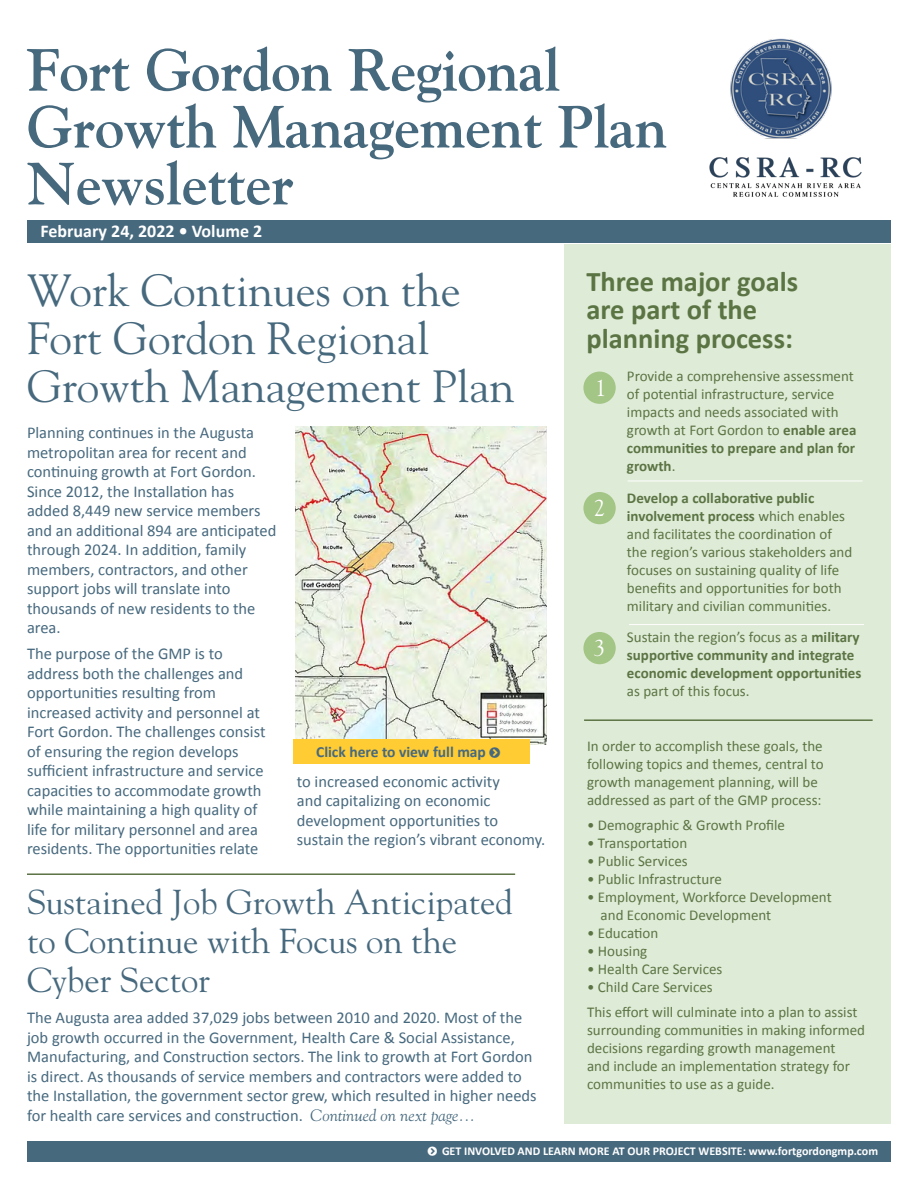
<style>
.page{position:relative;width:918px;height:1188px;background:#fff}
.page>*{position:absolute;margin:0;border:0;box-sizing:border-box;transform-origin:0 0}
.t1{font:700 59.1px/56.8px "Goudy";letter-spacing:-.01em;color:#47697e}
.t2{font:45px/48px "Goudy";color:#47697e}
.t3{font:34.5px/39px "Goudy";color:#47697e}
.t4{font:700 28.5px/28.5px "Calibri";color:#5b7444}
.t5{font:23.25px "Goudy";color:#fff}
.t6{font:700 18px "Calibri";color:#fff}
.t7{font:16.5px/19.5px "Calibri";color:#47697e}
.t8{font:700 15.45px "Calibri";color:#47697e}
.t9{font:15px/18px "Calibri";color:#5b7444}
.t10{font:700 15px/18px "Calibri";color:#5b7444}
.t11{font:700 12px "Calibri";color:#fff}
.s1{font-weight:700}
.s2{font-weight:400}
.s3{font-family:"Goudy";font-style:italic}
</style>
<div class="page">
<div style="left:564px;top:244px;width:326px;height:879px;background:#deebd6"></div>
<div style="left:27px;top:220px;width:864px;height:23px;background:#47697e"></div>
<img style="left:730px;top:38px;width:102px;height:101px">
<img style="left:709px;top:157px;width:153px;height:40px">
<div style="left:583px;top:372px;width:33px;height:32px;background:#a3c586;border-radius:50%"></div>
<div style="left:583px;top:492px;width:33px;height:32px;background:#a3c586;border-radius:50%"></div>
<div style="left:583px;top:632px;width:33px;height:32px;background:#a3c586;border-radius:50%"></div>
<hr style="left:584px;top:719px;width:289px;height:2px;background:#5b7444">
<img style="left:296px;top:427px;width:251px;height:317px">
<div style="left:293px;top:739px;width:237px;height:25px;background:#fc3"></div>
<hr style="left:628px;top:481px;width:235px;height:1px;background:#fff">
<hr style="left:629px;top:624px;width:235px;height:1px;background:#fff">
<div style="left:27px;top:1142px;width:864px;height:20px;background:#47697e"></div>
<hr style="left:27px;top:873px;width:488px;height:2px;background:#5b7444">
<h1 class="t1" style="left:27px;top:40px;width:642px">Fort Gordon Regional<br>Growth Management Plan<br>Newsletter</h1>
<p class="t6" style="left:40px;top:219px;width:223px">February 24, 2022 • Volume 2</p>
<h2 class="t2" style="left:27px;top:265px;width:489px">Work Continues on the<br>Fort Gordon Regional<br>Growth Management Plan</h2>
<h3 class="t4" style="left:586px;top:267px;width:213px">Three major goals are part of the planning process:</h3>
<p class="t9" style="left:627px;top:367px;width:231px">Provide a comprehensive assessment of potential infrastructure, service impacts and needs associated with growth at Fort Gordon to <span class="s1">enable area communities to prepare and plan for growth</span>.</p>
<p class="t9" style="left:627px;top:489px;width:227px"><span class="s1">Develop a collaborative public involvement process</span> which enables and facilitates the coordination of the region’s various stakeholders and focuses on sustaining quality of life benefits and opportunities for both military and civilian communities.</p>
<p class="t10" style="left:627px;top:628px;width:236px"><span class="s2">Sustain the region’s focus as a</span> military supportive community and integrate economic development opportunities</p>
<p class="t9" style="left:627px;top:682px;width:124px">as part of this focus.</p>
<h3 class="t5" style="left:595px;top:373px;width:13px">1</h3>
<p class="t7" style="left:27px;top:423px;width:251px">Planning continues in the Augusta metropolitan area for recent and continuing growth at Fort Gordon.<br>Since 2012, the Installation has added 8,449 new service members and an additional 894 are anticipated through 2024. In addition, family members, contractors, and other support jobs will translate into thousands of new residents to the area.</p>
<p class="t7" style="left:27px;top:644px;width:240px">The purpose of the GMP is to address both the challenges and opportunities resulting from increased activity and personnel at Fort Gordon. The challenges consist of ensuring the region develops sufficient infrastructure and service capacities to accommodate growth while maintaining a high quality of life for military personnel and area residents. The opportunities relate</p>
<h3 class="t5" style="left:594px;top:494px;width:13px">2</h3>
<h3 class="t5" style="left:594px;top:634px;width:13px">3</h3>
<p class="t9" style="left:587px;top:737px;width:238px">In order to accomplish these goals, the following topics and themes, central to growth management planning, will be addressed as part of the GMP process:</p>
<p class="t9" style="left:587px;top:816px;width:200px">• Demographic &amp; Growth Profile</p>
<p class="t9" style="left:587px;top:834px;width:102px">• Transportation</p>
<p class="t9" style="left:587px;top:852px;width:102px">• Public Services</p>
<p class="t9" style="left:587px;top:870px;width:136px">• Public Infrastructure</p>
<p class="t9" style="left:601px;top:888px;width:233px;text-indent:-14px">• Employment, Workforce Development and Economic Development</p>
<p class="t9" style="left:587px;top:924px;width:73px">• Education</p>
<p class="t9" style="left:587px;top:942px;width:62px">• Housing</p>
<p class="t9" style="left:587px;top:960px;width:137px">• Health Care Services</p>
<p class="t9" style="left:587px;top:975px;width:272px;line-height:24.8px">• Child Care Services<br>This effort will culminate into a plan to assist</p>
<p class="t9" style="left:587px;top:1021px;width:279px">surrounding communities in making informed decisions regarding growth management<br>and include an implementation strategy for communities to use as a guide.</p>
<p class="t8" style="left:316px;top:742px;width:171px">Click here to view full map</p>
<p class="t7" style="left:297px;top:772px;width:250px">to increased economic activity<br>and capitalizing on economic development opportunities to sustain the region’s vibrant economy.</p>
<h3 class="t3" style="left:27px;top:881px;width:487px">Sustained Job Growth Anticipated to Continue with Focus on the<br>Cyber Sector</h3>
<p class="t7" style="left:27px;top:1008px;width:511px">The Augusta area added 37,029 jobs between 2010 and 2020. Most of the job growth occurred in the Government, Health Care &amp; Social Assistance, Manufacturing, and Construction sectors. The link to growth at Fort Gordon is direct. As thousands of service members and contractors were added to the Installation, the government sector grew, which resulted in higher needs for health care services and construction. <span class="s3">Continued on next page...</span></p>
<p class="t11" style="left:442px;top:1144px;width:438px">GET INVOLVED AND LEARN MORE AT OUR PROJECT WEBSITE: www.fortgordongmp.com</p>
</div>
